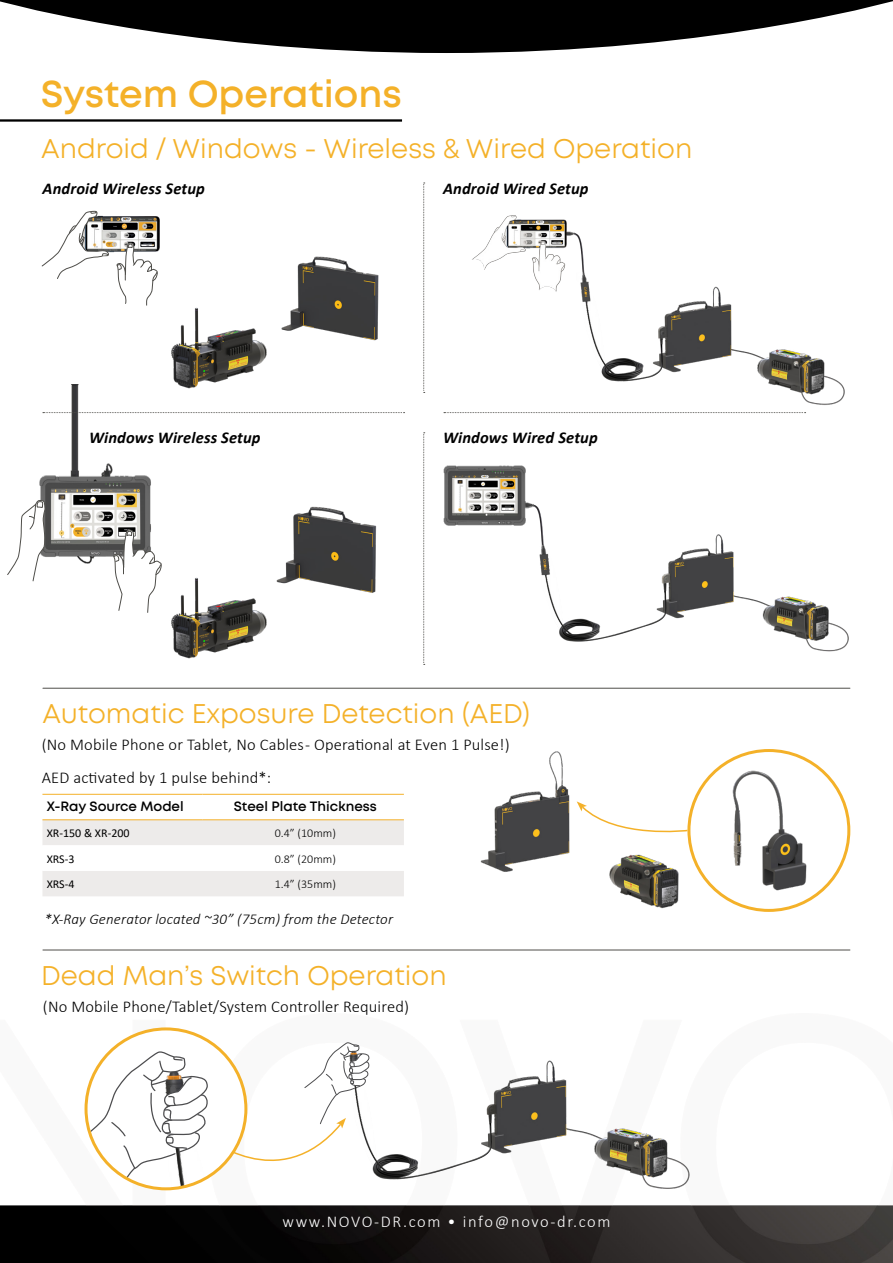
<style>
.page{position:relative;width:893px;height:1263px;background:#fff}
.page>*{position:absolute;margin:0;border:0;box-sizing:border-box;transform-origin:0 0}
.t1{font:600 37.5px "Mont";color:#f4b129}
.t2{font:27px "Mont";color:#f4b129}
.t3{font:300 16.5px "Calibri";letter-spacing:.01em;color:#000}
.t4{font:italic 700 16.5px "Calibri";letter-spacing:.01em;color:#000}
.t5{font:300 16.5px "Calibri";letter-spacing:.1em;color:#fff}
.t6{font:italic 300 15px "Calibri";letter-spacing:.01em;color:#000}
.t7{font:600 13.5px "Mont";color:#000}
.t8{font:300 12px "Calibri";color:#000}
.t9{font:12px "Calibri";color:#000}
</style>
<div class="page">
<img style="left:0;top:1028px;width:893px;height:235px">
<hr style="left:0;top:119px;width:402px;height:3px;background:#000">
<svg style="left:42px;top:820px;width:362px;height:76px"></svg>
<hr style="left:42px;top:794px;width:161px;height:1px;background:#f4b129">
<hr style="left:203px;top:794px;width:201px;height:1px;background:#f4b129">
<hr style="left:42px;top:819px;width:161px;height:1px;background:#f4b129">
<hr style="left:203px;top:819px;width:201px;height:1px;background:#f4b129">
<img style="left:480px;top:751px;width:199px;height:158px">
<img style="left:705px;top:750px;width:122px;height:160px">
<svg style="left:577px;top:801px;width:112px;height:38px"></svg>
<img style="left:472px;top:215px;width:373px;height:199px">
<img style="left:158px;top:216px;width:2px;height:35px">
<svg style="left:42px;top:211px;width:116px;height:95px"></svg>
<img style="left:281px;top:256px;width:98px;height:85px">
<img style="left:171px;top:307px;width:96px;height:82px">
<img style="left:276px;top:506px;width:101px;height:87px">
<img style="left:39px;top:384px;width:112px;height:180px">
<svg style="left:7px;top:500px;width:39px;height:81px"></svg>
<svg style="left:111px;top:529px;width:51px;height:84px"></svg>
<img style="left:443px;top:465px;width:406px;height:187px">
<img style="left:306px;top:1028px;width:399px;height:172px">
<img style="left:86px;top:1029px;width:160px;height:160px;border-radius:80px">
<svg style="left:86px;top:1042px;width:284px;height:156px"></svg>
<div style="left:85px;top:1027px;width:162px;height:163px;border:3px solid #f4b129;border-radius:50%"></div>
<svg style="left:43px;top:412px;width:362px;height:1px"></svg>
<svg style="left:444px;top:412px;width:362px;height:1px"></svg>
<hr style="left:43px;top:950px;width:807px;height:1px;background:#4f4e4a">
<hr style="left:43px;top:688px;width:807px;height:1px;background:#4f4e4a">
<img style="left:171px;top:577px;width:96px;height:82px">
<svg style="left:0;top:0;width:893px;height:53px;fill:#000"></svg>
<svg style="left:423px;top:183px;width:2px;height:210px"></svg>
<svg style="left:423px;top:432px;width:2px;height:233px"></svg>
<h1 class="t1" style="left:41px;top:69px;width:363px">System Operations</h1>
<h2 class="t2" style="left:41px;top:132px;width:653px">Android / Windows - Wireless &amp; Wired Operation</h2>
<p class="t4" style="left:43px;top:177px;width:164px">Android Wireless Setup</p>
<p class="t4" style="left:443px;top:177px;width:147px">Android Wired Setup</p>
<p class="t4" style="left:89px;top:425px;width:173px">Windows Wireless Setup</p>
<p class="t4" style="left:443px;top:425px;width:156px">Windows Wired Setup</p>
<h2 class="t2" style="left:43px;top:696px;width:489px">Automatic Exposure Detection (AED)</h2>
<p class="t3" style="left:42px;top:734px;width:469px">(No Mobile Phone or Tablet, No Cables - Operational at Even 1 Pulse!)</p>
<p class="t3" style="left:42px;top:767px;width:231px">AED activated by 1 pulse behind*:</p>
<p class="t7" style="left:47px;top:797px;width:139px">X-Ray Source Model</p>
<p class="t7" style="left:234px;top:797px;width:145px">Steel Plate Thickness</p>
<p class="t9" style="left:47px;top:825px;width:84px">XR-150 &amp; XR-200</p>
<p class="t8" style="left:275px;top:826px;width:63px">0.4” (10mm)</p>
<p class="t9" style="left:47px;top:850px;width:29px">XRS-3</p>
<p class="t8" style="left:275px;top:851px;width:63px">0.8” (20mm)</p>
<p class="t9" style="left:47px;top:876px;width:29px">XRS-4</p>
<p class="t8" style="left:275px;top:877px;width:63px">1.4” (35mm)</p>
<p class="t6" style="left:44px;top:910px;width:350px">*X-Ray Generator located ~30” (75cm) from the Detector</p>
<h2 class="t2" style="left:41px;top:959px;width:407px">Dead Man’s Switch Operation</h2>
<p class="t3" style="left:43px;top:996px;width:368px">(No Mobile Phone/Tablet/System Controller Required)</p>
<p class="t5" style="left:282px;top:1211px;width:330px">www.NOVO-DR.com • info@novo-dr.com</p>
</div>
